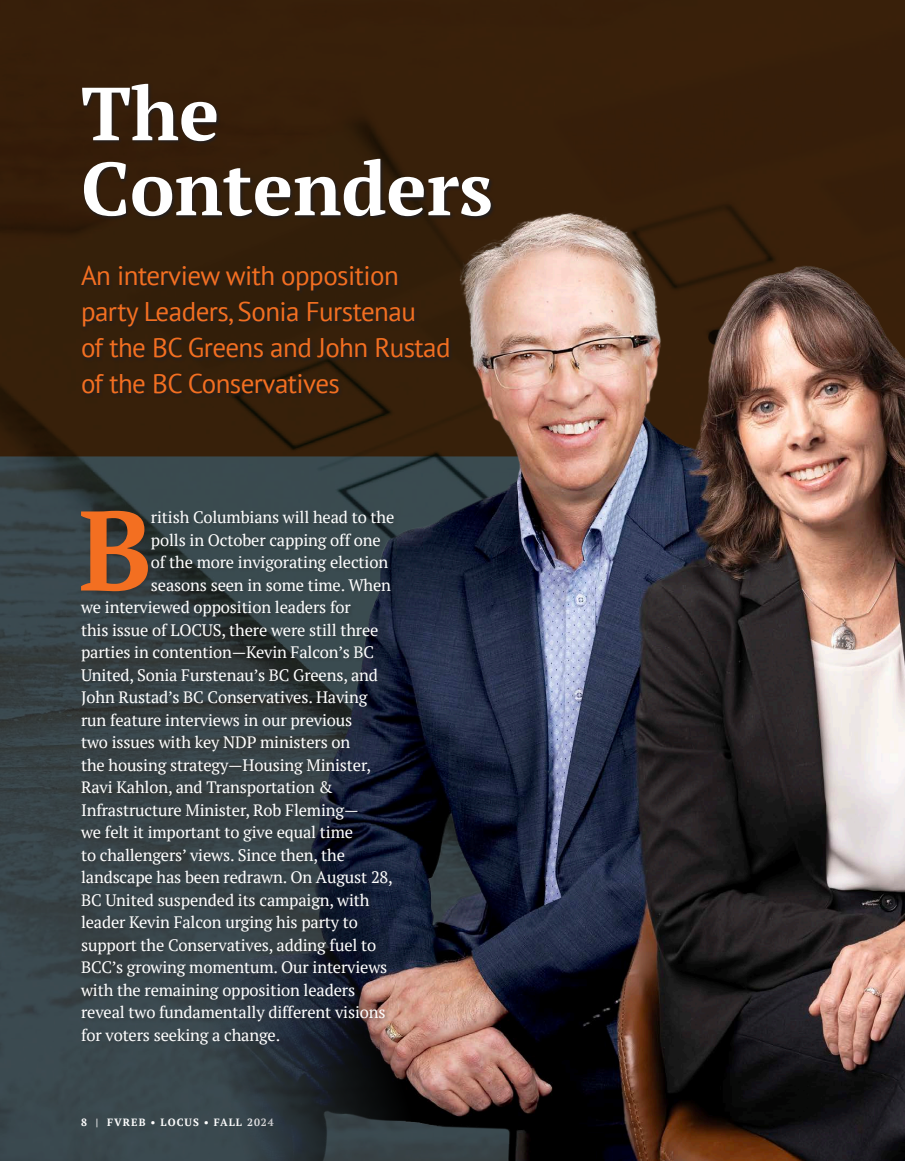
<style>
.page{position:relative;width:905px;height:1161px;background:#fff}
.page>*{position:absolute;margin:0;border:0;box-sizing:border-box;transform-origin:0 0}
.Drop_Cap_First_Paragraph_-_M{font:700 112.95px "PT Serif";color:#f36f21}
.t1{font:700 75px/75px "PT Serif";color:#fff}
.t2{font:27px/36px "PT Sans";letter-spacing:-.02em;color:#f36f21}
.Drop_Cap_First_Paragraph_-_M-2{font:16.5px "PT Serif";letter-spacing:-.01em;color:#fff}
.t3{font:700 10.5px "PT Serif";letter-spacing:.1em;color:#fff}
</style>
<div class="page">
<img style="left:0;top:456px;width:155px;height:705px">
<div style="left:0;top:0;width:904px;height:456px;background:#371f0a"></div>
<img style="left:155px;top:192px;width:749px;height:969px">
<div style="left:80px;top:510px;width:318px;height:538px;background:#231f20;opacity:.3"></div>
<svg style="left:80px;top:83px;width:415px;height:315px;fill:#341f0a"></svg>
<p class="t1" style="left:81px;top:75px;width:413px">The<br>Contenders</p>
<p class="t2" style="left:81px;top:257px;width:371px">An interview with opposition party Leaders, Sonia Furstenau<br>of the BC Greens and John Rustad of the BC Conservatives</p>
<p class="Drop_Cap_First_Paragraph_-_M" style="left:79px;top:477px;width:75px">B</p>
<p class="Drop_Cap_First_Paragraph_-_M-2" style="left:151px;top:506px;width:245px">ritish Columbians will head to the</p>
<p class="Drop_Cap_First_Paragraph_-_M-2" style="left:151px;top:529px;width:231px">polls in October capping off one</p>
<p class="Drop_Cap_First_Paragraph_-_M-2" style="left:151px;top:552px;width:239px">of the more invigorating election</p>
<p class="Drop_Cap_First_Paragraph_-_M-2" style="left:151px;top:574px;width:241px">seasons seen in some time. When</p>
<p class="Drop_Cap_First_Paragraph_-_M-2" style="left:81px;top:597px;width:271px">we interviewed opposition leaders for</p>
<p class="Drop_Cap_First_Paragraph_-_M-2" style="left:81px;top:619px;width:299px">this issue of LOCUS, there were still three</p>
<p class="Drop_Cap_First_Paragraph_-_M-2" style="left:81px;top:642px;width:294px">parties in contention—Kevin Falcon’s BC</p>
<p class="Drop_Cap_First_Paragraph_-_M-2" style="left:81px;top:664px;width:298px">United, Sonia Furstenau’s BC Greens, and</p>
<p class="Drop_Cap_First_Paragraph_-_M-2" style="left:81px;top:687px;width:288px">John Rustad’s BC Conservatives. Having</p>
<p class="Drop_Cap_First_Paragraph_-_M-2" style="left:81px;top:709px;width:273px">run feature interviews in our previous</p>
<p class="Drop_Cap_First_Paragraph_-_M-2" style="left:81px;top:732px;width:271px">two issues with key NDP ministers on</p>
<p class="Drop_Cap_First_Paragraph_-_M-2" style="left:81px;top:754px;width:292px">the housing strategy—Housing Minister,</p>
<p class="Drop_Cap_First_Paragraph_-_M-2" style="left:81px;top:777px;width:253px">Ravi Kahlon, and Transportation &amp;</p>
<p class="Drop_Cap_First_Paragraph_-_M-2" style="left:81px;top:799px;width:279px">Infrastructure Minister, Rob Fleming—</p>
<p class="Drop_Cap_First_Paragraph_-_M-2" style="left:81px;top:822px;width:273px">we felt it important to give equal time</p>
<p class="Drop_Cap_First_Paragraph_-_M-2" style="left:81px;top:844px;width:265px">to challengers’ views. Since then, the</p>
<p class="Drop_Cap_First_Paragraph_-_M-2" style="left:81px;top:867px;width:313px">landscape has been redrawn. On August 28,</p>
<p class="Drop_Cap_First_Paragraph_-_M-2" style="left:81px;top:889px;width:290px">BC United suspended its campaign, with</p>
<p class="Drop_Cap_First_Paragraph_-_M-2" style="left:81px;top:912px;width:278px">leader Kevin Falcon urging his party to</p>
<p class="Drop_Cap_First_Paragraph_-_M-2" style="left:81px;top:934px;width:297px">support the Conservatives, adding fuel to</p>
<p class="Drop_Cap_First_Paragraph_-_M-2" style="left:81px;top:957px;width:308px">BCC’s growing momentum. Our interviews</p>
<p class="Drop_Cap_First_Paragraph_-_M-2" style="left:81px;top:979px;width:275px">with the remaining opposition leaders</p>
<p class="Drop_Cap_First_Paragraph_-_M-2" style="left:81px;top:1002px;width:306px">reveal two fundamentally different visions</p>
<p class="Drop_Cap_First_Paragraph_-_M-2" style="left:81px;top:1024px;width:201px">for voters seeking a change.</p>
<p class="t3" style="left:81px;top:1116px;width:194px">8 | FVREB • LOCUS • FALL 2024</p>
</div>
